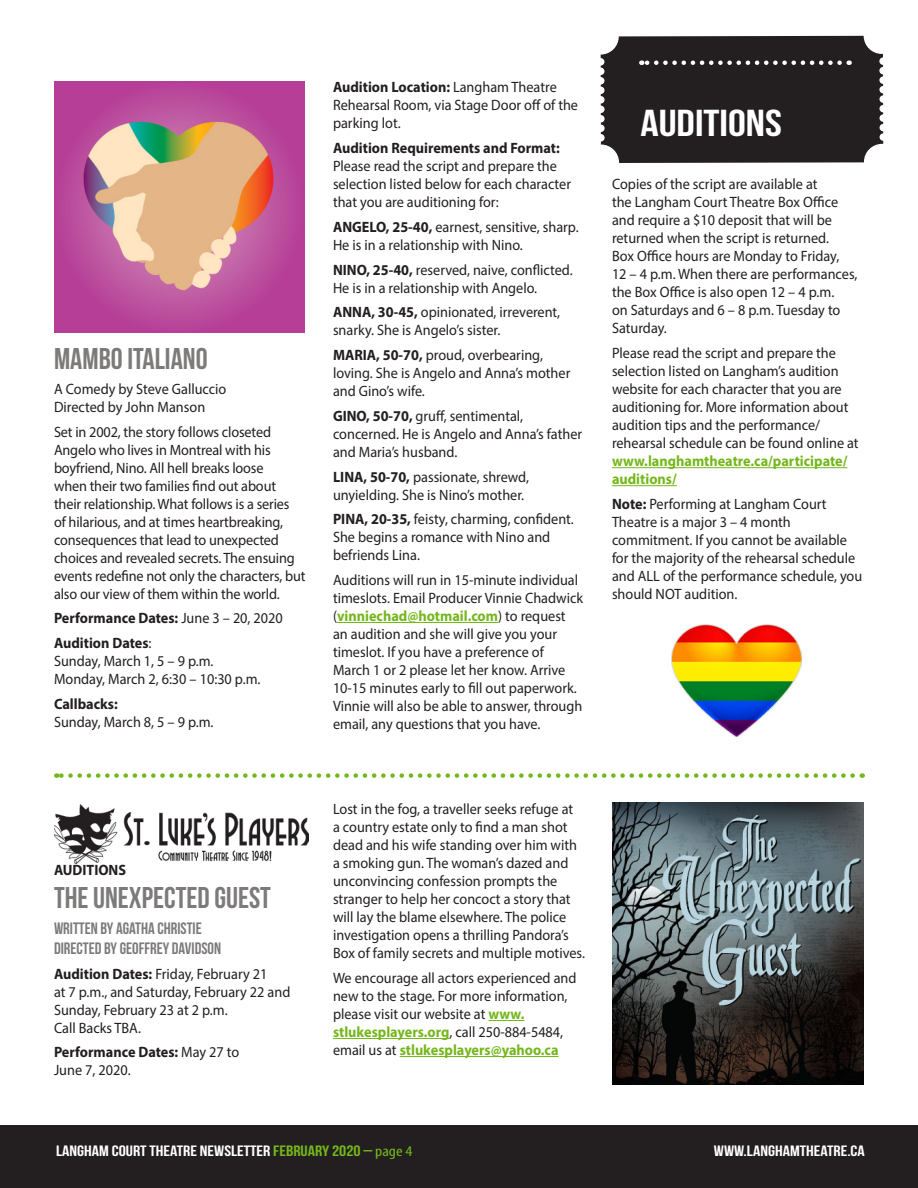
<style>
.page{position:relative;width:918px;height:1188px;background:#fff}
.page>*{position:absolute;margin:0;border:0;box-sizing:border-box;transform-origin:0 0}
.Heading{font:37.5px "Bebas Neue";color:#fff;scale:1.2 1}
.Heading-2{font:30px "Bebas Neue";color:#7d7a7a}
.Submitted_By{font:16.5px/19.8px "Bebas Neue";color:#7d7a7a}
.Body_-_Regular{font:15px/18px "Myriad Pro";color:#231f20;scale:.95 1}
.t1{font:15px "Bebas Neue";color:#fff;scale:1.2 1}
.Body_-_Regular-2{font:700 15px "Myriad Pro";color:#231f20;scale:.95 1}
.Dates_for_workshops{font:700 15px "Myriad Pro";color:#231f20;scale:.95 1}
.s1{font-weight:400}
.s2{font-weight:700}
.s3{font-weight:700;color:#74b71b}
.s4{color:#74b71b}
.s5{font-family:"Myriad Pro";font-stretch:condensed;color:#74b71b}
</style>
<div class="page">
<div style="left:0;top:1125px;width:918px;height:63px;background:#231f20"></div>
<hr style="left:337px;top:622px;width:161px;height:1px;background:#74b71b">
<img style="left:54px;top:81px;width:251px;height:252px">
<hr style="left:612px;top:467px;width:236px;height:1px;background:#74b71b">
<hr style="left:612px;top:485px;width:65px;height:1px;background:#74b71b">
<svg style="left:601px;top:36px;width:282px;height:127px;background:#2e2b2c"></svg>
<hr style="left:488px;top:1020px;width:36px;height:1px;background:#74b71b">
<hr style="left:333px;top:1038px;width:116px;height:1px;background:#74b71b">
<hr style="left:400px;top:1056px;width:159px;height:1px;background:#74b71b">
<img style="left:54px;top:804px;width:254px;height:59px">
<img style="left:612px;top:802px;width:252px;height:283px">
<svg style="left:56px;top:773px;width:797px;height:5px"></svg>
<img style="left:672px;top:624px;width:130px;height:113px">
<p class="Heading-2" style="left:54px;top:342px;width:155px">MAMBO ITALIANO</p>
<p class="Body_-_Regular" style="left:54px;top:379px;width:183px">A Comedy by Steve Galluccio<br>Directed by John Manson</p>
<p class="Body_-_Regular" style="left:54px;top:422px;width:266px">Set in 2002, the story follows closeted Angelo who lives in Montreal with his boyfriend, Nino. All hell breaks loose<br>when their two families find out about their relationship. What follows is a series<br>of hilarious, and at times heartbreaking, consequences that lead to unexpected choices and revealed secrets. The ensuing events redefine not only the characters, but also our view of them within the world.</p>
<p class="Body_-_Regular-2" style="left:54px;top:608px;width:242px">Performance Dates: <span class="s1">June 3 – 20, 2020</span></p>
<p class="Body_-_Regular" style="left:54px;top:634px;width:219px"><span class="s2">Audition Dates</span>:<br>Sunday, March 1, 5 – 9 p.m.<br>Monday, March 2, 6:30 – 10:30 p.m.</p>
<p class="Body_-_Regular" style="left:54px;top:694px;width:169px"><span class="s2">Callbacks:<br></span>Sunday, March 8, 5 – 9 p.m.</p>
<p class="Body_-_Regular" style="left:333px;top:78px;width:260px"><span class="s2">Audition Location:</span> Langham Theatre<br>Rehearsal Room, via Stage Door off of the parking lot.</p>
<p class="Body_-_Regular" style="left:333px;top:139px;width:252px"><span class="s2">Audition Requirements and Format:<br></span>Please read the script and prepare the selection listed below for each character that you are auditioning for:</p>
<p class="Body_-_Regular" style="left:333px;top:217px;width:260px"><span class="s2">ANGELO, 25-40,</span> earnest, sensitive, sharp.<br>He is in a relationship with Nino.</p>
<p class="Body_-_Regular" style="left:333px;top:260px;width:254px"><span class="s2">NINO, 25-40,</span> reserved, naive, conflicted.<br>He is in a relationship with Angelo.</p>
<p class="Body_-_Regular" style="left:333px;top:303px;width:241px"><span class="s2">ANNA, 30-45,</span> opinionated, irreverent, snarky. She is Angelo’s sister.</p>
<p class="Body_-_Regular" style="left:333px;top:346px;width:251px"><span class="s2">MARIA, 50-70,</span> proud, overbearing, loving. She is Angelo and Anna’s mother and Gino’s wife.</p>
<p class="Body_-_Regular" style="left:333px;top:406px;width:264px"><span class="s2">GINO, 50-70,</span> gruff, sentimental, concerned. He is Angelo and Anna’s father and Maria’s husband.</p>
<p class="Body_-_Regular" style="left:333px;top:467px;width:208px"><span class="s2">LINA, 50-70,</span> passionate, shrewd, unyielding. She is Nino’s mother.</p>
<p class="Body_-_Regular" style="left:333px;top:510px;width:255px"><span class="s2">PINA, 20-35,</span> feisty, charming, confident.<br>She begins a romance with Nino and befriends Lina.</p>
<p class="Body_-_Regular" style="left:333px;top:571px;width:265px">Auditions will run in 15-minute individual timeslots. Email Producer Vinnie Chadwick (<span class="s3">vinniechad@hotmail.com</span>) to request an audition and she will give you your timeslot. If you have a preference of March 1 or 2 please let her know. Arrive 10-15 minutes early to fill out paperwork.<br>Vinnie will also be able to answer, through email, any questions that you have.</p>
<p class="Heading" style="left:640px;top:103px;width:119px">AUDITIONS</p>
<p class="Body_-_Regular" style="left:612px;top:175px;width:260px">Copies of the script are available at<br>the Langham Court Theatre Box Office and require a $10 deposit that will be returned when the script is returned.<br>Box Office hours are Monday to Friday, 12 – 4 p.m. When there are performances, the Box Office is also open 12 – 4 p.m.<br>on Saturdays and 6 – 8 p.m. Tuesday to Saturday.</p>
<p class="Body_-_Regular" style="left:612px;top:344px;width:261px">Please read the script and prepare the selection listed on Langham’s audition website for each character that you are auditioning for. More information about audition tips and the performance/ rehearsal schedule can be found online at <span class="s3">www.langhamtheatre.ca/participate/ auditions/</span></p>
<p class="Body_-_Regular" style="left:612px;top:495px;width:265px"><span class="s2">Note:</span> Performing at Langham Court Theatre is a major 3 – 4 month commitment. If you cannot be available for the majority of the rehearsal schedule and ALL of the performance schedule, you should NOT audition.</p>
<p class="Dates_for_workshops" style="left:54px;top:860px;width:77px">AUDITIONS</p>
<p class="Heading-2" style="left:54px;top:881px;width:218px">THE UNEXPECTED GUEST</p>
<p class="Submitted_By" style="left:54px;top:918px;width:169px">WRITTEN BY AGATHA CHRISTIE<br>DIRECTED BY GEOFFREY DAVIDSON</p>
<p class="Body_-_Regular" style="left:54px;top:964px;width:250px"><span class="s2">Audition Dates:</span> Friday, February 21<br>at 7 p.m., and Saturday, February 22 and<br>Sunday, February 23 at 2 p.m.<br>Call Backs TBA.</p>
<p class="Body_-_Regular" style="left:54px;top:1043px;width:197px"><span class="s2">Performance Dates:</span> May 27 to<br>June 7, 2020.</p>
<p class="Body_-_Regular" style="left:333px;top:800px;width:267px">Lost in the fog, a traveller seeks refuge at<br>a country estate only to find a man shot dead and his wife standing over him with a smoking gun. The woman’s dazed and unconvincing confession prompts the stranger to help her concoct a story that will lay the blame elsewhere. The police investigation opens a thrilling Pandora’s Box of family secrets and multiple motives.</p>
<p class="Body_-_Regular" style="left:333px;top:969px;width:258px">We encourage all actors experienced and new to the stage. For more information, please visit our website at <span class="s3">www. stlukesplayers.org</span>, call 250-884-5484, email us at <span class="s3">stlukesplayers@yahoo.ca</span></p>
<p class="t1" style="left:56px;top:1143px;width:298px">LANGHAM COURT THEATRE NEWSLETTER <span class="s4">FEBRUARY 2020 –</span> <span class="s5">page 4</span></p>
<p class="t1" style="left:714px;top:1143px;width:127px">WWW.LANGHAMTHEATRE.CA</p>
</div>
